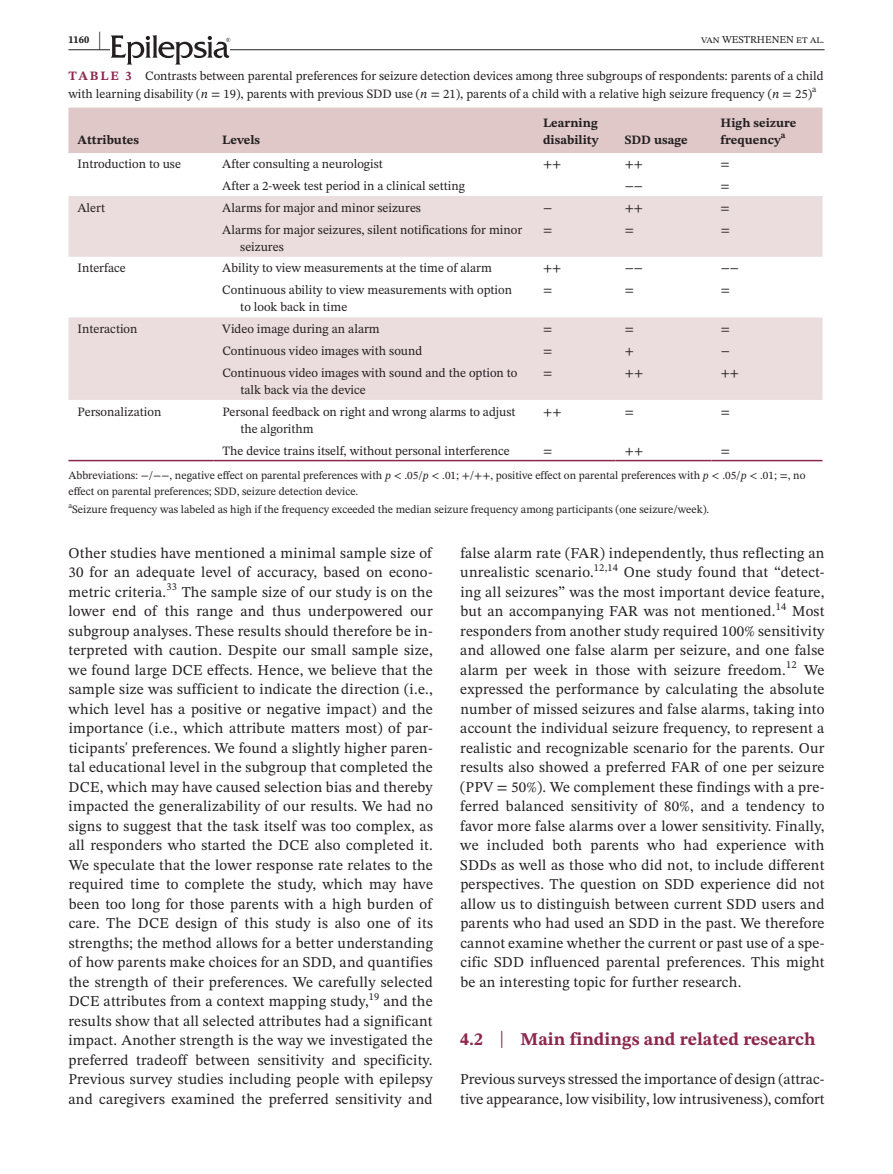
<style>
.page{position:relative;width:893px;height:1174px;background:#fff}
.page>*{position:absolute;margin:0;border:0;box-sizing:border-box;transform-origin:0 0}
.t1{font:700 18px "STIX Two Text";color:#8c284e}
.t2{font:15px/19.5px "STIX Two Text";letter-spacing:.015em;color:#231f20;text-align:justify}
.t3{font:12.75px/17.2px "STIX Two Text";color:#231f20}
.t4{font:700 12.75px/17.2px "STIX Two Text";color:#231f20}
.t5{font:11.25px/15.8px "STIX Two Text";color:#231f20}
.t6{font:10.5px "STIX Two Text";color:#231f20}
.t7{font:700 10.5px "STIX Two Text";color:#231f20}
.t8{font:8.85px "STIX Two Text";color:#231f20}
.t9{font:7.8px "STIX Two Text";color:#231f20}
.s1{font-size:21px}
.s2{font-weight:700;color:#8c284e}
.s3{font-style:italic}
.s4{font-weight:400;font-size:23.7px}
</style>
<div class="page">
<hr style="left:68px;top:49px;width:756px;height:1px;background:#231f20">
<svg style="left:111px;top:35px;width:119px;height:30px"></svg>
<div style="left:68px;top:108px;width:754px;height:45px;background:#e0c8c9"></div>
<svg style="left:68px;top:196px;width:754px;height:204px;fill:#ebdcdd"></svg>
<hr style="left:68px;top:460px;width:145px;height:1px;background:#8c284e">
<hr style="left:213px;top:460px;width:321px;height:1px;background:#8c284e">
<hr style="left:534px;top:460px;width:82px;height:1px;background:#8c284e">
<hr style="left:616px;top:460px;width:96px;height:1px;background:#8c284e">
<hr style="left:712px;top:460px;width:110px;height:1px;background:#8c284e">
<p class="t7" style="left:68px;top:32px;width:34px">1160 <span class="s1">|</span></p>
<p class="t6" style="left:701px;top:32px;width:125px">van WESTRHENEN et al.</p>
<p class="t3" style="left:68px;top:66px;width:757px;line-height:18px"><span class="s2">TABLE 3</span> Contrasts between parental preferences for seizure detection devices among three subgroups of respondents: parents of a child with learning disability (<span class="s3">n</span> = 19), parents with previous SDD use (<span class="s3">n</span> = 21), parents of a child with a relative high seizure frequency (<span class="s3">n</span> = 25)</p>
<p class="t8" style="left:812px;top:83px;width:6px">a</p>
<p class="t4" style="left:77px;top:131px;width:63px">Attributes</p>
<p class="t4" style="left:222px;top:131px;width:39px">Levels</p>
<p class="t4" style="left:543px;top:114px;width:57px">Learning disability</p>
<p class="t4" style="left:625px;top:131px;width:64px">SDD usage</p>
<p class="t4" style="left:721px;top:114px;width:77px">High seizure frequency<sup>a</sup></p>
<p class="t3" style="left:77px;top:155px;width:105px">Introduction to use</p>
<p class="t3" style="left:222px;top:155px;width:162px">After consulting a neurologist</p>
<p class="t3" style="left:543px;top:155px;width:20px">++</p>
<p class="t3" style="left:625px;top:155px;width:20px">++</p>
<p class="t3" style="left:721px;top:155px;width:11px">=</p>
<p class="t3" style="left:222px;top:177px;width:244px">After a 2-week test period in a clinical setting</p>
<p class="t3" style="left:625px;top:177px;width:20px">−−</p>
<p class="t3" style="left:721px;top:177px;width:11px">=</p>
<p class="t3" style="left:77px;top:199px;width:29px">Alert</p>
<p class="t3" style="left:222px;top:199px;width:200px">Alarms for major and minor seizures</p>
<p class="t3" style="left:543px;top:199px;width:11px">−</p>
<p class="t3" style="left:625px;top:199px;width:20px">++</p>
<p class="t3" style="left:721px;top:199px;width:11px">=</p>
<p class="t3" style="left:240px;top:220px;width:283px;text-indent:-18px">Alarms for major seizures, silent notifications for minor seizures</p>
<p class="t3" style="left:543px;top:220px;width:11px">=</p>
<p class="t3" style="left:625px;top:220px;width:11px">=</p>
<p class="t3" style="left:721px;top:220px;width:11px">=</p>
<p class="t3" style="left:77px;top:259px;width:50px">Interface</p>
<p class="t3" style="left:222px;top:259px;width:271px">Ability to view measurements at the time of alarm</p>
<p class="t3" style="left:543px;top:259px;width:20px">++</p>
<p class="t3" style="left:625px;top:259px;width:20px">−−</p>
<p class="t3" style="left:721px;top:259px;width:20px">−−</p>
<p class="t3" style="left:240px;top:281px;width:273px;text-indent:-18px">Continuous ability to view measurements with option to look back in time</p>
<p class="t3" style="left:543px;top:281px;width:11px">=</p>
<p class="t3" style="left:625px;top:281px;width:11px">=</p>
<p class="t3" style="left:721px;top:281px;width:11px">=</p>
<p class="t3" style="left:78px;top:320px;width:62px">Interaction</p>
<p class="t3" style="left:222px;top:320px;width:159px">Video image during an alarm</p>
<p class="t3" style="left:543px;top:320px;width:11px">=</p>
<p class="t3" style="left:625px;top:320px;width:11px">=</p>
<p class="t3" style="left:721px;top:320px;width:11px">=</p>
<p class="t3" style="left:222px;top:342px;width:202px">Continuous video images with sound</p>
<p class="t3" style="left:543px;top:342px;width:11px">=</p>
<p class="t3" style="left:625px;top:342px;width:11px">+</p>
<p class="t3" style="left:721px;top:342px;width:11px">−</p>
<p class="t3" style="left:240px;top:364px;width:279px;text-indent:-18px">Continuous video images with sound and the option to talk back via the device</p>
<p class="t3" style="left:543px;top:364px;width:11px">=</p>
<p class="t3" style="left:625px;top:364px;width:20px">++</p>
<p class="t3" style="left:721px;top:364px;width:20px">++</p>
<p class="t3" style="left:78px;top:403px;width:85px">Personalization</p>
<p class="t3" style="left:240px;top:403px;width:277px;text-indent:-18px">Personal feedback on right and wrong alarms to adjust the algorithm</p>
<p class="t3" style="left:543px;top:403px;width:20px">++</p>
<p class="t3" style="left:625px;top:403px;width:11px">=</p>
<p class="t3" style="left:721px;top:403px;width:11px">=</p>
<p class="t3" style="left:222px;top:441px;width:289px">The device trains itself, without personal interference</p>
<p class="t3" style="left:543px;top:441px;width:11px">=</p>
<p class="t3" style="left:625px;top:441px;width:20px">++</p>
<p class="t3" style="left:721px;top:441px;width:11px">=</p>
<p class="t5" style="left:68px;top:468px;width:738px">Abbreviations: −/−−, negative effect on parental preferences with <span class="s3">p</span> &lt; .05/<span class="s3">p</span> &lt; .01; +/++, positive effect on parental preferences with <span class="s3">p</span> &lt; .05/<span class="s3">p</span> &lt; .01; =, no effect on parental preferences; SDD, seizure detection device.</p>
<p class="t9" style="left:68px;top:500px;width:5px">a</p>
<p class="t5" style="left:72px;top:501px;width:639px">Seizure frequency was labeled as high if the frequency exceeded the median seizure frequency among participants (one seizure/week).</p>
<p class="t2" style="left:68px;top:543px;width:366px">Other studies have mentioned a minimal sample size of 30 for an adequate level of accuracy, based on econo&shy;metric criteria.</p>
<p class="t6" style="left:166px;top:579px;width:12px">33</p>
<p class="t2" style="left:68px;top:582px;width:366px;text-indent:113px">The sample size of our study is on the lower end of this range and thus underpowered our subgroup analyses. These results should therefore be in&shy;terpreted with caution. Despite our small sample size, we found large DCE effects. Hence, we believe that the sample size was sufficient to indicate the direction (i.e., which level has a positive or negative impact) and the importance (i.e., which attribute matters most) of par&shy;ticipants' preferences. We found a slightly higher paren&shy;tal educational level in the subgroup that completed the DCE, which may have caused selection bias and thereby impacted the generalizability of our results. We had no signs to suggest that the task itself was too complex, as all responders who started the DCE also completed it.<br>We speculate that the lower response rate relates to the required time to complete the study, which may have been too long for those parents with a high burden of care. The DCE design of this study is also one of its strengths; the method allows for a better understanding of how parents make choices for an SDD, and quantifies the strength of their preferences. We carefully selected DCE attributes from a context mapping study,<sup>19</sup> and the results show that all selected attributes had a significant impact. Another strength is the way we investigated the preferred tradeoff between sensitivity and specificity.<br>Previous survey studies including people with epilepsy and caregivers examined the preferred sensitivity and</p>
<p class="t2" style="left:460px;top:543px;width:366px">false alarm rate (FAR) independently, thus reflecting an unrealistic scenario.<sup>12,14</sup> One study found that “detect&shy;ing all seizures” was the most important device feature, but an accompanying FAR was not mentioned.</p>
<p class="t6" style="left:776px;top:598px;width:12px">14</p>
<p class="t2" style="left:460px;top:601px;width:366px;text-indent:332px">Most responders from another study required 100% sensitivity and allowed one false alarm per seizure, and one false alarm per week in those with seizure freedom.</p>
<p class="t6" style="left:786px;top:657px;width:12px">12</p>
<p class="t2" style="left:460px;top:660px;width:366px;text-indent:344px">We expressed the performance by calculating the absolute number of missed seizures and false alarms, taking into account the individual seizure frequency, to represent a realistic and recognizable scenario for the parents. Our results also showed a preferred FAR of one per seizure (PPV = 50%). We complement these findings with a pre&shy;ferred balanced sensitivity of 80%, and a tendency to favor more false alarms over a lower sensitivity. Finally, we included both parents who had experience with SDDs as well as those who did not, to include different perspectives. The question on SDD experience did not allow us to distinguish between current SDD users and parents who had used an SDD in the past. We therefore cannot examine whether the current or past use of a spe&shy;cific SDD influenced parental preferences. This might be an interesting topic for further research.</p>
<p class="t1" style="left:460px;top:1026px;width:357px">4.2 <span class="s4">|</span> Main findings and related research</p>
<p class="t2" style="left:460px;top:1069px;width:366px">Previous surveys stressed the importance of design (attrac&shy;tive appearance, low visibility, low intrusiveness), comfort</p>
</div>
